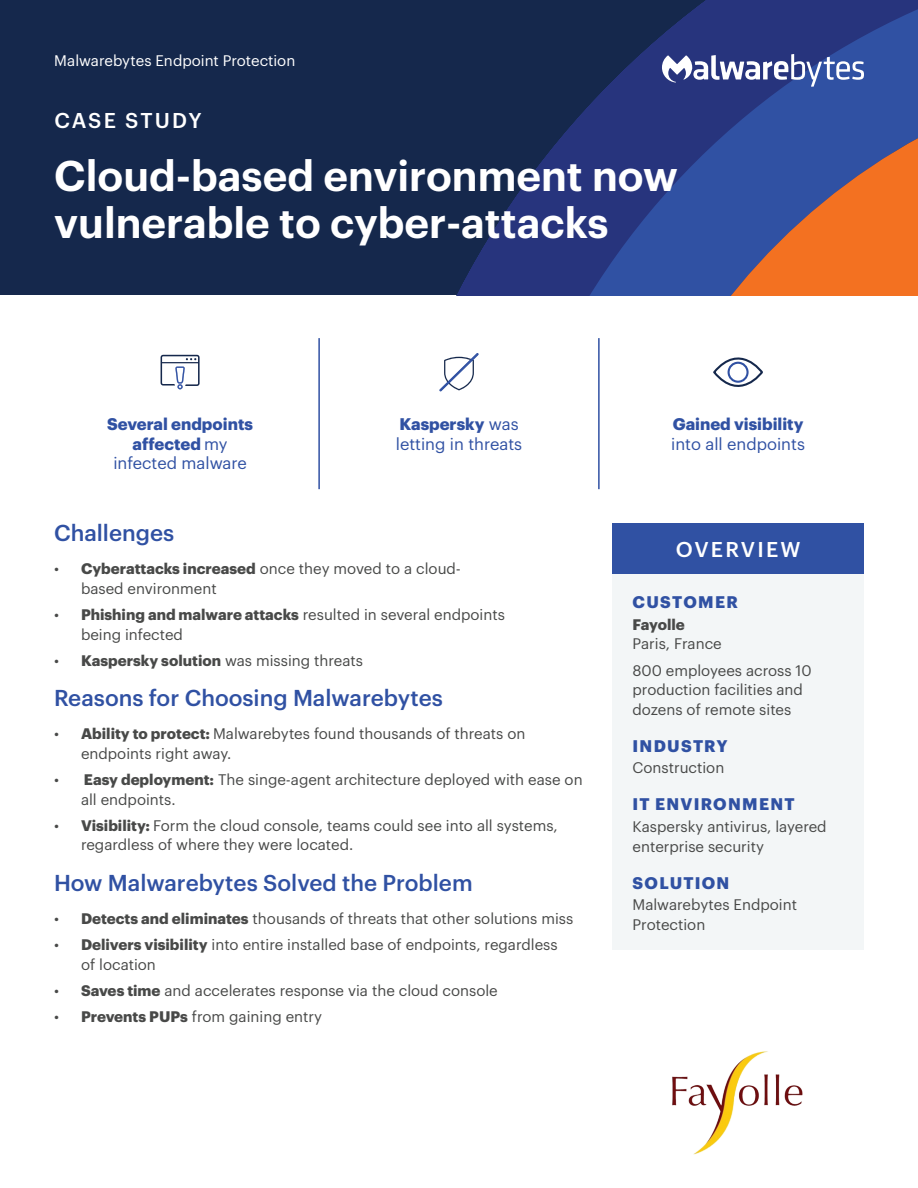
<style>
.page{position:relative;width:918px;height:1188px;background:#fff}
.page>*{position:absolute;margin:0;border:0;box-sizing:border-box;transform-origin:0 0}
.t1{font:600 42px/46.5px "Graphik";color:#fff}
.t2{font:500 22.5px "Graphik";color:#3051a3}
.t3{font:500 21px "Graphik";letter-spacing:.1em;color:#fff}
.t4{font:700 16.5px/19.5px "Graphik";letter-spacing:.005em;color:#3051a3;text-align:center}
.t5{font:16.5px/19.5px "Graphik";color:#3051a3}
.t6{font:700 16.5px "Graphik";letter-spacing:.075em;color:#3051a3}
.t7{font:700 16.5px "Graphik";letter-spacing:.08em;color:#3051a3}
.t8{font:15px/19.5px "Graphik";color:#484948}
.t9{font:15px "Graphik";color:#fff}
.t10{font:700 15px "Graphik";letter-spacing:-.01em;color:#484948}
.s1{font-weight:400}
.s2{font-weight:700}
</style>
<div class="page">
<div style="left:0;top:0;width:918px;height:295px;background:#15284c"></div>
<svg style="left:481px;top:0;width:437px;height:295px;fill:#27347d"></svg>
<svg style="left:597px;top:62px;width:321px;height:233px;background:#293d88"></svg>
<svg style="left:644px;top:108px;width:274px;height:187px;background:#6d5774"></svg>
<hr style="left:318px;top:338px;width:2px;height:151px;background:#3051a3">
<hr style="left:598px;top:338px;width:2px;height:151px;background:#3051a3">
<div style="left:612px;top:523px;width:252px;height:52px;background:#3051a3"></div>
<svg style="left:662px;top:54px;width:202px;height:33px;background:#6a77ac"></svg>
<svg style="left:161px;top:355px;width:39px;height:34px"></svg>
<div style="left:612px;top:575px;width:252px;height:375px;background:#f3f6f7"></div>
<img style="left:672px;top:1051px;width:131px;height:104px">
<svg style="left:713px;top:357px;width:50px;height:30px"></svg>
<div style="left:728px;top:362px;width:21px;height:21px;border:2px solid #3051a3;border-radius:50%"></div>
<svg style="left:440px;top:353px;width:38px;height:38px"></svg>
<p class="t9" style="left:54px;top:49px;width:243px">Malwarebytes Endpoint Protection</p>
<h3 class="t3" style="left:54px;top:104px;width:149px">CASE STUDY</h3>
<h1 class="t1" style="left:54px;top:149px;width:625px">Cloud-based environment now vulnerable to cyber-attacks</h1>
<p class="t4" style="left:107px;top:413px;width:147px">Several endpoints affected <span class="s1">my infected malware</span></p>
<p class="t5" style="left:396px;top:413px;width:128px"><span class="s2">Kaspersky</span> was letting in threats</p>
<p class="t4" style="left:673px;top:413px;width:132px">Gained visibility</p>
<p class="t5" style="left:671px;top:433px;width:135px">into all endpoints</p>
<h2 class="t2" style="left:54px;top:516px;width:122px">Challenges</h2>
<p class="t8" style="left:81px;top:558px;width:381px;text-indent:-27px">• <span class="s2">Cyberattacks increased</span> once they moved to a cloud&shy;based environment</p>
<p class="t8" style="left:81px;top:604px;width:425px;text-indent:-27px">• <span class="s2">Phishing and malware attacks</span> resulted in several endpoints being infected</p>
<p class="t8" style="left:54px;top:649px;width:311px">• <span class="s2">Kaspersky solution</span> was missing threats</p>
<h2 class="t2" style="left:54px;top:681px;width:390px">Reasons for Choosing Malwarebytes</h2>
<p class="t8" style="left:81px;top:723px;width:446px;text-indent:-27px">• <span class="s2">Ability to protect:</span> Malwarebytes found thousands of threats on endpoints right away.</p>
<p class="t8" style="left:81px;top:769px;width:503px;text-indent:-27px">• <span class="s2">Easy deployment:</span> The singe-agent architecture deployed with ease on all endpoints.</p>
<p class="t8" style="left:81px;top:814px;width:478px;text-indent:-27px">• <span class="s2">Visibility:</span> Form the cloud console, teams could see into all systems, regardless of where they were located.</p>
<h2 class="t2" style="left:54px;top:866px;width:420px">How Malwarebytes Solved the Problem</h2>
<p class="t8" style="left:54px;top:907px;width:521px">• <span class="s2">Detects and eliminates</span> thousands of threats that other solutions miss</p>
<p class="t8" style="left:81px;top:934px;width:478px;text-indent:-27px">• <span class="s2">Delivers visibility</span> into entire installed base of endpoints, regardless of location</p>
<p class="t8" style="left:54px;top:979px;width:445px">• <span class="s2">Saves time</span> and accelerates response via the cloud console</p>
<p class="t8" style="left:54px;top:1006px;width:270px">• <span class="s2">Prevents PUPs</span> from gaining entry</p>
<h3 class="t3" style="left:676px;top:534px;width:126px">OVERVIEW</h3>
<p class="t7" style="left:633px;top:590px;width:107px">CUSTOMER</p>
<p class="t10" style="left:633px;top:613px;width:54px">Fayolle</p>
<p class="t8" style="left:633px;top:630px;width:181px;line-height:26.2px">Paris, France<br>800 employees across 10</p>
<p class="t8" style="left:633px;top:679px;width:172px">production facilities and dozens of remote sites</p>
<p class="t6" style="left:633px;top:733px;width:96px">INDUSTRY</p>
<p class="t8" style="left:633px;top:757px;width:93px">Construction</p>
<p class="t6" style="left:633px;top:792px;width:164px">IT ENVIRONMENT</p>
<p class="t8" style="left:633px;top:816px;width:196px">Kaspersky antivirus, layered enterprise security</p>
<p class="t6" style="left:633px;top:870px;width:98px">SOLUTION</p>
<p class="t8" style="left:633px;top:894px;width:166px">Malwarebytes Endpoint<br>Protection</p>
</div>
